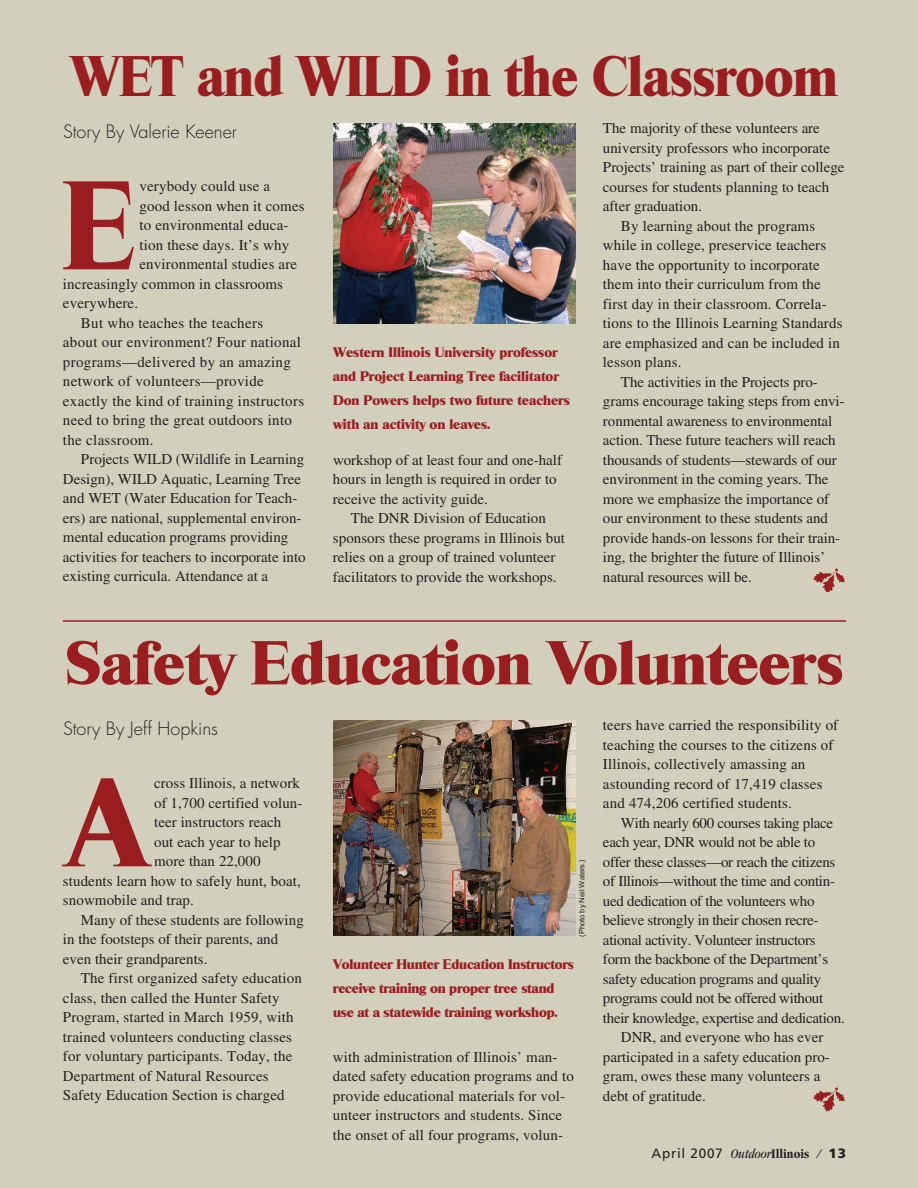
<style>
.page{position:relative;width:918px;height:1188px;background:#d2d0bd}
.page>*{position:absolute;margin:0;border:0;box-sizing:border-box;transform-origin:0 0}
.t1{font:800 122.1px "Times";color:#9a1d20;scale:.9 1}
.t2{font:800 60px "Times";color:#9a1d20}
.t3{font:800 55.5px "Times";color:#9a1d20;scale:.9 1}
.t4{font:300 18px "Futura";color:#231f20}
.t5{font:15px/19.5px "Times";color:#231f20}
.t6{font:15px "Times";letter-spacing:-.02em;color:#231f20}
.t7{font:15px "Times";letter-spacing:.02em;color:#231f20}
.t8{font:800 13.5px/24px "Times";color:#9a1d20}
.t9{font:13.5px "Frutiger";letter-spacing:.055em;color:#231f20}
.t10{font:7.5px "Arial";color:#231f20}
.s1{font-family:"Garamond";font-style:italic;font-stretch:condensed}
.s2{font-family:"Garamond";font-weight:700;font-stretch:condensed}
.s3{font-weight:900}
</style>
<div class="page">
<img style="left:333px;top:720px;width:243px;height:216px">
<img style="left:333px;top:123px;width:243px;height:201px">
<img style="left:813px;top:568px;width:31px;height:25px">
<img style="left:813px;top:1087px;width:31px;height:25px">
<hr style="left:63px;top:620px;width:783px;height:2px;background:#9a1d20">
<h3 class="t3" style="left:71px;top:44px;width:853px">WET and WILD in the Classroom</h3>
<p class="t4" style="left:63px;top:123px;width:175px">Story By Valerie Keener</p>
<h1 class="t1" style="left:63px;top:156px;width:81px">E</h1>
<p class="t5" style="left:140px;top:178px;width:132px">verybody could use a</p>
<p class="t5" style="left:140px;top:198px;width:167px">good lesson when it comes</p>
<p class="t5" style="left:140px;top:217px;width:151px">to environmental educa-</p>
<p class="t5" style="left:140px;top:237px;width:151px">tion these days. It’s why</p>
<p class="t5" style="left:139px;top:256px;width:159px">environmental studies are</p>
<p class="t5" style="left:63px;top:276px;width:222px">increasingly common in classrooms</p>
<p class="t5" style="left:63px;top:295px;width:77px">everywhere.</p>
<p class="t7" style="left:81px;top:318px;width:184px">But who teaches the teachers</p>
<p class="t7" style="left:63px;top:337px;width:239px">about our environment? Four national</p>
<p class="t7" style="left:63px;top:357px;width:229px">programs—delivered by an amazing</p>
<p class="t7" style="left:63px;top:376px;width:202px">network of volunteers—provide</p>
<p class="t7" style="left:63px;top:396px;width:243px">exactly the kind of training instructors</p>
<p class="t7" style="left:63px;top:415px;width:231px">need to bring the great outdoors into</p>
<p class="t7" style="left:63px;top:435px;width:92px">the classroom.</p>
<p class="t5" style="left:81px;top:451px;width:225px">Projects WILD (Wildlife in Learning</p>
<p class="t5" style="left:63px;top:471px;width:240px">Design), WILD Aquatic, Learning Tree</p>
<p class="t5" style="left:63px;top:490px;width:236px">and WET (Water Education for Teach-</p>
<p class="t5" style="left:63px;top:510px;width:240px">ers) are national, supplemental environ-</p>
<p class="t5" style="left:63px;top:529px;width:227px">mental education programs providing</p>
<p class="t5" style="left:63px;top:549px;width:244px">activities for teachers to incorporate into</p>
<p class="t5" style="left:63px;top:568px;width:207px">existing curricula. Attendance at a</p>
<p class="t8" style="left:333px;top:340px;width:238px">Western Illinois University professor and Project Learning Tree facilitator Don Powers helps two future teachers with an activity on leaves.</p>
<p class="t5" style="left:333px;top:452px;width:231px">workshop of at least four and one-half hours in length is required in order to receive the activity guide.</p>
<p class="t5" style="left:333px;top:510px;width:234px;text-indent:18px">The DNR Division of Education sponsors these programs in Illinois but relies on a group of trained volunteer facilitators to provide the workshops.</p>
<p class="t5" style="left:603px;top:120px;width:218px">The majority of these volunteers are</p>
<p class="t5" style="left:603px;top:140px;width:228px">university professors who incorporate</p>
<p class="t5" style="left:603px;top:159px;width:243px">Projects’ training as part of their college</p>
<p class="t5" style="left:603px;top:179px;width:228px">courses for students planning to teach</p>
<p class="t5" style="left:603px;top:198px;width:101px">after graduation.</p>
<p class="t5" style="left:621px;top:218px;width:196px">By learning about the programs</p>
<p class="t5" style="left:603px;top:237px;width:225px">while in college, preservice teachers</p>
<p class="t5" style="left:603px;top:257px;width:218px">have the opportunity to incorporate</p>
<p class="t5" style="left:603px;top:276px;width:219px">them into their curriculum from the</p>
<p class="t5" style="left:603px;top:296px;width:225px">first day in their classroom. Correla-</p>
<p class="t5" style="left:603px;top:315px;width:241px">tions to the Illinois Learning Standards</p>
<p class="t5" style="left:603px;top:335px;width:238px">are emphasized and can be included in</p>
<p class="t5" style="left:603px;top:354px;width:80px">lesson plans.</p>
<p class="t5" style="left:621px;top:374px;width:198px">The activities in the Projects pro-</p>
<p class="t5" style="left:603px;top:393px;width:243px">grams encourage taking steps from envi-</p>
<p class="t5" style="left:603px;top:413px;width:231px">ronmental awareness to environmental</p>
<p class="t5" style="left:603px;top:432px;width:234px">action. These future teachers will reach</p>
<p class="t5" style="left:603px;top:452px;width:235px">thousands of students—stewards of our</p>
<p class="t5" style="left:603px;top:471px;width:227px">environment in the coming years. The</p>
<p class="t5" style="left:603px;top:491px;width:228px">more we emphasize the importance of</p>
<p class="t5" style="left:603px;top:510px;width:227px">our environment to these students and</p>
<p class="t5" style="left:603px;top:530px;width:239px">provide hands-on lessons for their train-</p>
<p class="t5" style="left:603px;top:549px;width:224px">ing, the brighter the future of Illinois’</p>
<p class="t5" style="left:603px;top:569px;width:150px">natural resources will be.</p>
<h2 class="t2" style="left:66px;top:629px;width:779px">Safety Education Volunteers</h2>
<p class="t4" style="left:63px;top:720px;width:156px">Story By Jeff Hopkins</p>
<h1 class="t1" style="left:69px;top:753px;width:85px">A</h1>
<p class="t5" style="left:154px;top:775px;width:147px">cross Illinois, a network</p>
<p class="t5" style="left:154px;top:795px;width:150px">of 1,700 certified volun-</p>
<p class="t5" style="left:154px;top:814px;width:129px">teer instructors reach</p>
<p class="t5" style="left:154px;top:834px;width:128px">out each year to help</p>
<p class="t5" style="left:154px;top:853px;width:108px">more than 22,000</p>
<p class="t5" style="left:63px;top:873px;width:239px">students learn how to safely hunt, boat,</p>
<p class="t5" style="left:63px;top:892px;width:132px">snowmobile and trap.</p>
<p class="t5" style="left:81px;top:912px;width:224px">Many of these students are following</p>
<p class="t5" style="left:63px;top:931px;width:217px">in the footsteps of their parents, and</p>
<p class="t5" style="left:63px;top:951px;width:146px">even their grandparents.</p>
<p class="t5" style="left:81px;top:970px;width:222px">The first organized safety education</p>
<p class="t5" style="left:63px;top:990px;width:218px">class, then called the Hunter Safety</p>
<p class="t5" style="left:63px;top:1009px;width:232px">Program, started in March 1959, with</p>
<p class="t5" style="left:63px;top:1029px;width:231px">trained volunteers conducting classes</p>
<p class="t5" style="left:63px;top:1048px;width:231px">for voluntary participants. Today, the</p>
<p class="t5" style="left:63px;top:1068px;width:207px">Department of Natural Resources</p>
<p class="t5" style="left:63px;top:1087px;width:223px">Safety Education Section is charged</p>
<p class="t10" style="left:579px;top:937px;width:79px;rotate:-90deg">(Photo by Neil Waters.)</p>
<p class="t8" style="left:333px;top:952px;width:242px">Volunteer Hunter Education Instructors receive training on proper tree stand use at a statewide training workshop.</p>
<p class="t5" style="left:333px;top:1049px;width:242px">with administration of Illinois’ man&shy;dated safety education programs and to provide educational materials for vol&shy;unteer instructors and students. Since the onset of all four programs, volun-</p>
<p class="t5" style="left:603px;top:717px;width:237px">teers have carried the responsibility of teaching the courses to the citizens of Illinois, collectively amassing an astounding record of 17,419 classes and 474,206 certified students.</p>
<p class="t6" style="left:621px;top:818px;width:214px">With nearly 600 courses taking place</p>
<p class="t6" style="left:603px;top:837px;width:214px">each year, DNR would not be able to</p>
<p class="t6" style="left:603px;top:857px;width:234px">offer these classes—or reach the citizens</p>
<p class="t6" style="left:603px;top:876px;width:234px">of Illinois—without the time and contin-</p>
<p class="t6" style="left:603px;top:896px;width:213px">ued dedication of the volunteers who</p>
<p class="t6" style="left:603px;top:915px;width:217px">believe strongly in their chosen recre-</p>
<p class="t6" style="left:603px;top:935px;width:214px">ational activity. Volunteer instructors</p>
<p class="t6" style="left:603px;top:954px;width:227px">form the backbone of the Department’s</p>
<p class="t6" style="left:603px;top:974px;width:220px">safety education programs and quality</p>
<p class="t6" style="left:603px;top:993px;width:222px">programs could not be offered without</p>
<p class="t6" style="left:603px;top:1013px;width:243px">their knowledge, expertise and dedication.</p>
<p class="t5" style="left:621px;top:1029px;width:204px">DNR, and everyone who has ever</p>
<p class="t5" style="left:603px;top:1049px;width:228px">participated in a safety education pro-</p>
<p class="t5" style="left:603px;top:1068px;width:219px">gram, owes these many volunteers a</p>
<p class="t5" style="left:603px;top:1088px;width:104px">debt of gratitude.</p>
<p class="t9" style="left:652px;top:1148px;width:196px">April 2007 <span class="s1">Outdoor</span><span class="s2">Illinois</span> <span class="s1">/</span> <span class="s3">13</span></p>
</div>
